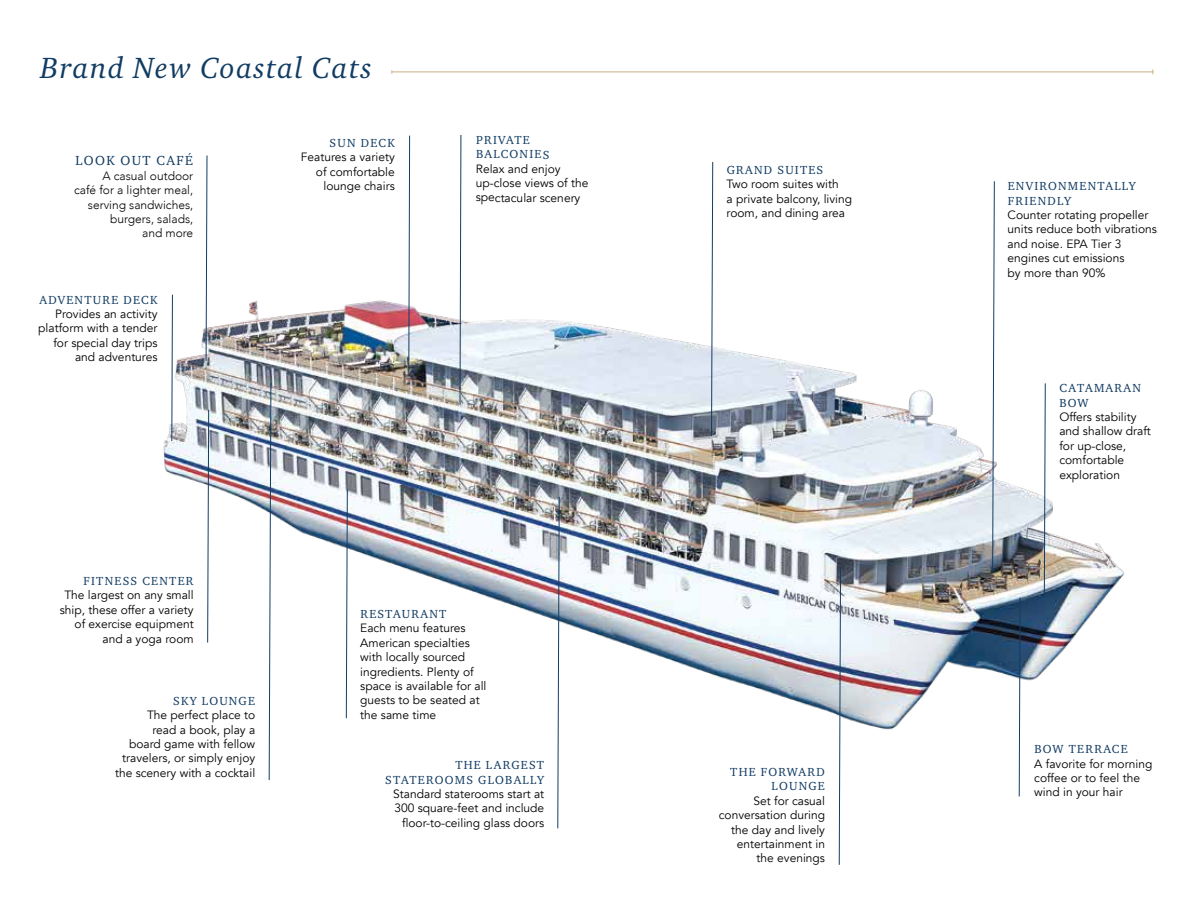
<style>
.page{position:relative;width:1188px;height:918px;background:#fff}
.page>*{position:absolute;margin:0;border:0;box-sizing:border-box;transform-origin:0 0}
.t1{font:italic 30px "Charter ITC Pro";letter-spacing:.05em;color:#113c63}
.t2{font:13.5px "Charter ITC Pro";letter-spacing:.105em;color:#123c63}
.t3{font:12px/14.4px "Avenir";color:#000;text-align:right}
.t4{font:12px/14.4px "Charter ITC Pro";letter-spacing:.105em;color:#123c63}
.t5{font:300 12px/14.4px "Avenir";color:#000;text-align:right}
</style>
<div class="page">
<hr style="left:392px;top:72px;width:761px;height:1px;background:#cbb087">
<img style="left:163px;top:300px;width:962px;height:453px">
<svg style="left:557px;top:496px;width:3px;height:333px"></svg>
<svg style="left:207px;top:409px;width:2px;height:234px"></svg>
<svg style="left:346px;top:489px;width:2px;height:230px"></svg>
<svg style="left:269px;top:382px;width:3px;height:399px"></svg>
<svg style="left:839px;top:566px;width:2px;height:299px"></svg>
<svg style="left:459px;top:135px;width:3px;height:270px"></svg>
<svg style="left:992px;top:181px;width:3px;height:392px"></svg>
<svg style="left:1019px;top:597px;width:2px;height:200px"></svg>
<svg style="left:1044px;top:383px;width:2px;height:215px"></svg>
<svg style="left:711px;top:162px;width:2px;height:275px"></svg>
<svg style="left:171px;top:294px;width:2px;height:148px"></svg>
<svg style="left:205px;top:155px;width:3px;height:206px"></svg>
<svg style="left:408px;top:135px;width:2px;height:226px"></svg>
<h1 class="t1" style="left:40px;top:50px;width:333px">Brand New Coastal Cats</h1>
<p class="t2" style="left:75px;top:152px;width:119px">LOOK OUT CAFÉ</p>
<p class="t5" style="left:74px;top:169px;width:121px">A casual outdoor<br>café for a lighter meal, serving sandwiches, burgers, salads,<br>and more</p>
<p class="t4" style="left:40px;top:292px;width:119px">ADVENTURE DECK</p>
<p class="t3" style="left:38px;top:307px;width:121px">Provides an activity platform with a tender for special day trips and adventures</p>
<p class="t4" style="left:330px;top:135px;width:67px">SUN DECK</p>
<p class="t3" style="left:301px;top:150px;width:95px">Features a variety of comfortable lounge chairs</p>
<p class="t4" style="left:476px;top:132px;width:75px">PRIVATE<br>BALCONIES</p>
<p class="t3" style="left:476px;top:162px;width:114px;text-align:left">Relax and enjoy up-close views of the spectacular scenery</p>
<p class="t4" style="left:83px;top:573px;width:112px">FITNESS CENTER</p>
<p class="t3" style="left:60px;top:588px;width:135px">The largest on any small ship, these offer a variety of exercise equipment and a yoga room</p>
<p class="t4" style="left:173px;top:693px;width:83px">SKY LOUNGE</p>
<p class="t3" style="left:115px;top:708px;width:142px">The perfect place to<br>read a book, play a<br>board game with fellow travelers, or simply enjoy the scenery with a cocktail</p>
<p class="t4" style="left:360px;top:607px;width:87px">RESTAURANT</p>
<p class="t3" style="left:360px;top:621px;width:128px;text-align:left">Each menu features<br>American specialties with locally sourced ingredients. Plenty of space is available for all guests to be seated at the same time</p>
<p class="t4" style="left:385px;top:758px;width:160px;text-align:right">THE LARGEST<br>STATEROOMS GLOBALLY</p>
<p class="t3" style="left:393px;top:787px;width:153px">Standard staterooms start at<br>300 square-feet and include floor-to-ceiling glass doors</p>
<p class="t4" style="left:727px;top:162px;width:98px">GRAND SUITES</p>
<p class="t3" style="left:727px;top:177px;width:127px;text-align:left">Two room suites with<br>a private balcony, living room, and dining area</p>
<p class="t4" style="left:730px;top:765px;width:96px;text-align:right">THE FORWARD<br>LOUNGE</p>
<p class="t3" style="left:719px;top:794px;width:108px">Set for casual conversation during the day and lively entertainment in the evenings</p>
<p class="t4" style="left:1008px;top:179px;width:130px">ENVIRONMENTALLY<br>FRIENDLY</p>
<p class="t3" style="left:1008px;top:208px;width:151px;text-align:left">Counter rotating propeller units reduce both vibrations and noise. EPA Tier 3 engines cut emissions<br>by more than 90%</p>
<p class="t4" style="left:1060px;top:381px;width:83px">CATAMARAN<br>BOW</p>
<p class="t3" style="left:1059px;top:410px;width:93px;text-align:left">Offers stability and shallow draft for up-close, comfortable exploration</p>
<p class="t4" style="left:1034px;top:742px;width:95px">BOW TERRACE</p>
<p class="t3" style="left:1034px;top:757px;width:120px;text-align:left">A favorite for morning coffee or to feel the wind in your hair</p>
</div>
